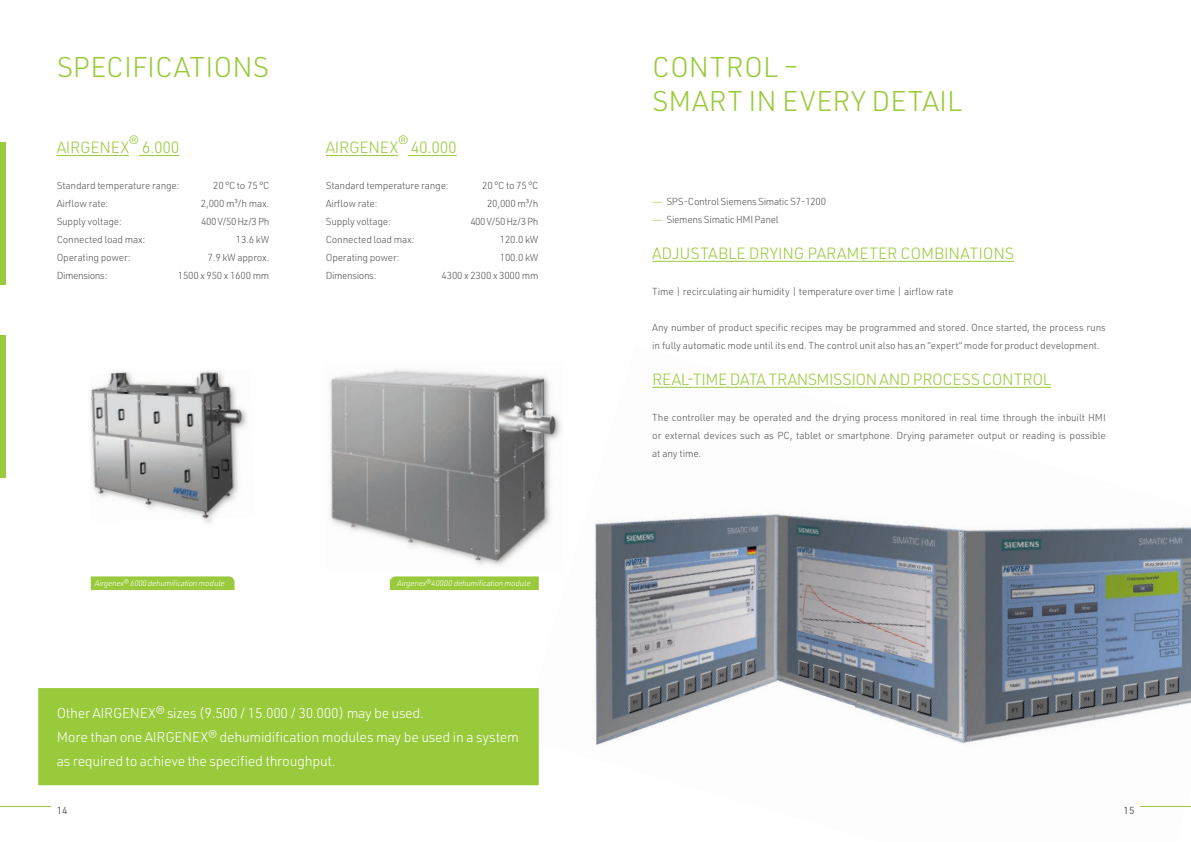
<style>
.page{position:relative;width:1191px;height:842px;background:#fff}
.page>*{position:absolute;margin:0;border:0;box-sizing:border-box;transform-origin:0 0}
.t1{font:300 28px/34px "URWDIN";color:#99ca3b}
.t2{font:300 16px "URWDIN";letter-spacing:-.015em;color:#99ca3b}
.t3{font:300 14px/24px "URWDIN";letter-spacing:-.02em;color:#fff}
.t4{font:300 10px/18px "URWDIN";letter-spacing:-.015em;color:#57585a}
.t5{font:300 10px "URWDIN";letter-spacing:-.04em;color:#57585a}
.t6{font:10px "URWDIN";color:#57585a}
.t7{font:italic 300 8px "URWDIN";letter-spacing:-.03em;color:#fff}
.s1{font-family:"Open Sans";font-weight:400;color:#add261}
</style>
<div class="page">
<img style="left:595px;top:386px;width:340px;height:221px">
<img style="left:848px;top:432px;width:343px;height:297px">
<img style="left:1103px;top:542px;width:88px;height:187px">
<img style="left:1139px;top:665px;width:52px;height:64px">
<img style="left:521px;top:607px;width:337px;height:179px">
<img style="left:819px;top:726px;width:229px;height:60px">
<img style="left:1031px;top:784px;width:17px;height:2px">
<img style="left:573px;top:607px;width:22px;height:153px">
<div style="left:0;top:142px;width:6px;height:142px;background:#99ca3b"></div>
<div style="left:0;top:335px;width:6px;height:142px;background:#99ca3b"></div>
<img style="left:91px;top:370px;width:156px;height:152px">
<div style="left:41px;top:690px;width:495px;height:93px;background:#99ca3b"></div>
<div style="left:38px;top:688px;width:501px;height:97px;border:5px solid #99ca3b"></div>
<svg style="left:390px;top:576px;width:149px;height:14px;background:#9ccb42"></svg>
<hr style="left:1139px;top:806px;width:52px;height:1px;background:#99ca3b">
<hr style="left:0;top:806px;width:51px;height:1px;background:#99ca3b">
<hr style="left:652px;top:261px;width:362px;height:1px;background:#99ca3b">
<hr style="left:652px;top:387px;width:399px;height:1px;background:#99ca3b">
<hr style="left:57px;top:155px;width:72px;height:1px;background:#99ca3b">
<hr style="left:139px;top:155px;width:41px;height:1px;background:#99ca3b">
<hr style="left:326px;top:155px;width:72px;height:1px;background:#99ca3b">
<hr style="left:408px;top:155px;width:49px;height:1px;background:#99ca3b">
<svg style="left:91px;top:576px;width:143px;height:14px;background:#9ccb41"></svg>
<img style="left:360px;top:399px;width:201px;height:167px">
<img style="left:329px;top:369px;width:221px;height:30px">
<img style="left:329px;top:398px;width:31px;height:133px">
<h1 class="t1" style="left:57px;top:49px;width:214px">SPECIFICATIONS</h1>
<h2 class="t2" style="left:57px;top:137px;width:124px">AIRGENEX® 6.000</h2>
<p class="t4" style="left:57px;top:176px;width:124px">Standard temperature range:</p>
<p class="t4" style="left:213px;top:176px;width:58px">20 °C to 75 °C</p>
<p class="t4" style="left:57px;top:194px;width:53px">Airflow rate:</p>
<p class="t4" style="left:201px;top:194px;width:70px">2,000 m³/h max.</p>
<p class="t4" style="left:57px;top:212px;width:67px">Supply voltage:</p>
<p class="t4" style="left:201px;top:212px;width:70px">400 V/50 Hz/3 Ph</p>
<p class="t4" style="left:57px;top:230px;width:90px">Connected load max:</p>
<p class="t4" style="left:236px;top:230px;width:35px">13.6 kW</p>
<p class="t4" style="left:57px;top:248px;width:75px">Operating power:</p>
<p class="t4" style="left:208px;top:248px;width:63px">7.9 kW approx.</p>
<p class="t5" style="left:57px;top:269px;width:52px">Dimensions:</p>
<p class="t4" style="left:178px;top:266px;width:93px">1500 x 950 x 1600 mm</p>
<h2 class="t2" style="left:326px;top:137px;width:133px">AIRGENEX® 40.000</h2>
<p class="t4" style="left:326px;top:176px;width:124px">Standard temperature range:</p>
<p class="t4" style="left:482px;top:176px;width:58px">20 °C to 75 °C</p>
<p class="t4" style="left:326px;top:194px;width:53px">Airflow rate:</p>
<p class="t4" style="left:487px;top:194px;width:53px">20,000 m³/h</p>
<p class="t4" style="left:326px;top:212px;width:67px">Supply voltage:</p>
<p class="t4" style="left:470px;top:212px;width:70px">400 V/50 Hz/3 Ph</p>
<p class="t4" style="left:326px;top:230px;width:90px">Connected load max:</p>
<p class="t4" style="left:500px;top:230px;width:40px">120.0 kW</p>
<p class="t4" style="left:326px;top:248px;width:75px">Operating power:</p>
<p class="t4" style="left:500px;top:248px;width:40px">100.0 kW</p>
<p class="t5" style="left:326px;top:269px;width:52px">Dimensions:</p>
<p class="t4" style="left:441px;top:266px;width:98px">4300 x 2300 x 3000 mm</p>
<p class="t7" style="left:95px;top:578px;width:131px">Airgenex® 6000 dehumification module</p>
<p class="t7" style="left:397px;top:578px;width:135px">Airgenex®40000 dehumification module</p>
<h3 class="t3" style="left:57px;top:700px;width:464px">Other AIRGENEX® sizes (9.500 / 15.000 / 30.000) may be used.<br>More than one AIRGENEX® dehumidification modules may be used in a system as required to achieve the specified throughput.</h3>
<h1 class="t1" style="left:652px;top:49px;width:311px">CONTROL –<br>SMART IN EVERY DETAIL</h1>
<p class="t4" style="left:652px;top:192px;width:175px"><span class="s1">—</span> SPS-Control Siemens Simatic S7-1200</p>
<p class="t4" style="left:652px;top:210px;width:128px"><span class="s1">—</span> Siemens Simatic HMI Panel</p>
<h2 class="t2" style="left:652px;top:243px;width:363px">ADJUSTABLE DRYING PARAMETER COMBINATIONS</h2>
<p class="t4" style="left:652px;top:282px;width:303px">Time | recirculating air humidity | temperature over time | airflow rate</p>
<p class="t4" style="left:652px;top:318px;width:455px">Any number of product specific recipes may be programmed and stored. Once started, the process runs in fully automatic mode until its end. The control unit also has an “expert“ mode for product development.</p>
<h2 class="t2" style="left:652px;top:369px;width:400px">REAL-TIME DATA TRANSMISSION AND PROCESS CONTROL</h2>
<p class="t4" style="left:652px;top:408px;width:455px;text-align:justify">The controller may be operated and the drying process monitored in real time through the inbuilt HMI or external devices such as PC, tablet or smartphone. Drying parameter output or reading is possible at any time.</p>
<p class="t6" style="left:57px;top:803px;width:12px">14</p>
<p class="t6" style="left:1123px;top:803px;width:12px">15</p>
</div>
